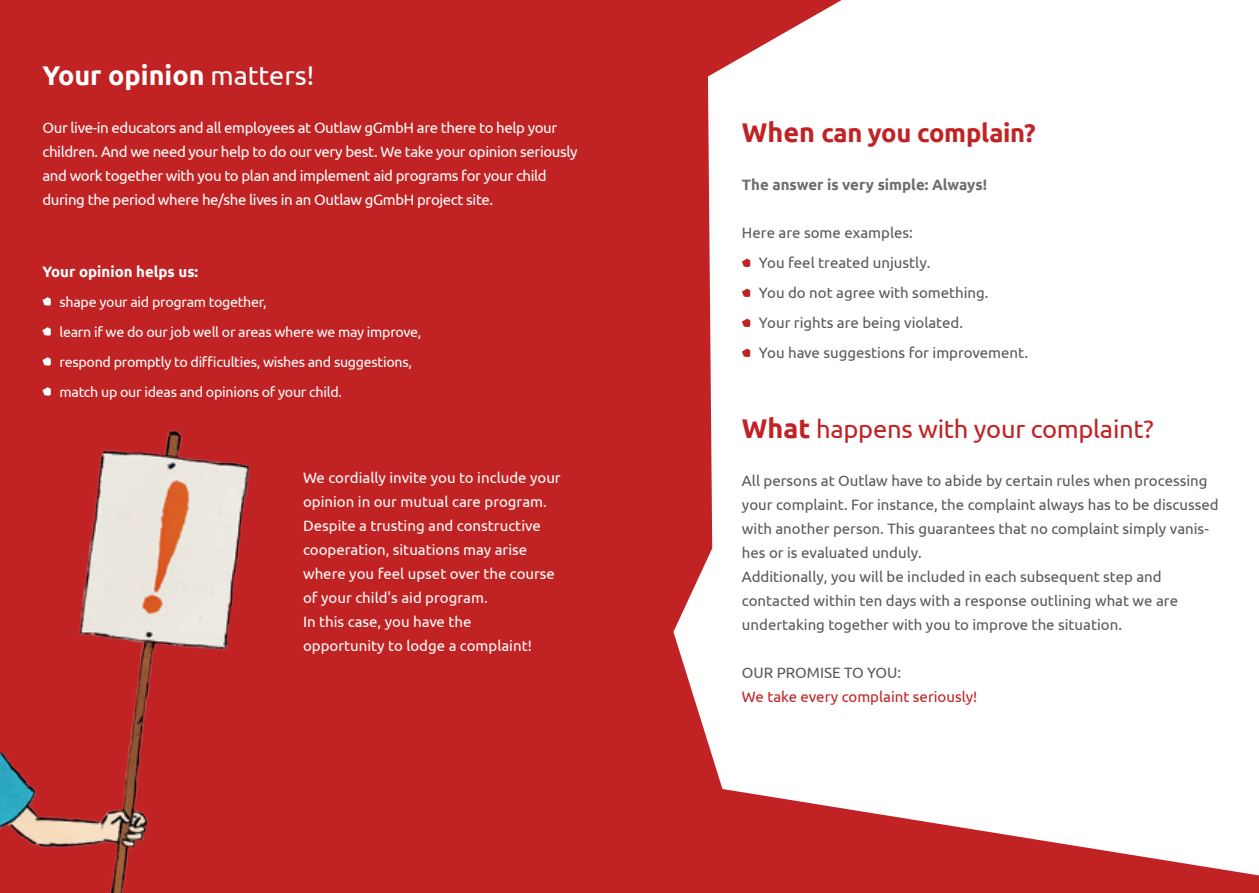
<style>
.page{position:relative;width:1259px;height:893px;background:#c12324}
.page>*{position:absolute;margin:0;border:0;box-sizing:border-box;transform-origin:0 0}
.t1{font:700 27px "Ubuntu";color:#fff}
.t2{font:25.5px "Ubuntu";letter-spacing:-.01em;color:#c12324}
.t3{font:700 25.5px "Ubuntu";letter-spacing:-.01em;color:#c12324}
.t4{font:15px/24px "Ubuntu";color:#57585a}
.t5{font:15px/24px "Ubuntu";letter-spacing:-.025em;color:#fff}
.t6{font:15px/24px "Ubuntu";color:#fff}
.t7{font:15px "Ubuntu";color:#c12324}
.t8{font:700 15px "Ubuntu";color:#6c6d70}
.t9{font:700 15px "Ubuntu";color:#fff}
.t10{font:14.25px "Ubuntu";letter-spacing:-.02em;color:#fff}
.s1{font-weight:400}
.s2{font-size:27px}
.s3{font-weight:700;font-size:27px}
</style>
<div class="page">
<svg style="left:43px;top:297px;width:8px;height:9px"></svg>
<svg style="left:43px;top:327px;width:8px;height:9px"></svg>
<img style="left:0;top:357px;width:251px;height:536px">
<svg style="left:673px;top:0;width:586px;height:875px;background:#f7e5e6"></svg>
<svg style="left:742px;top:259px;width:8px;height:8px"></svg>
<svg style="left:742px;top:289px;width:8px;height:8px"></svg>
<svg style="left:742px;top:319px;width:8px;height:8px"></svg>
<svg style="left:742px;top:349px;width:8px;height:8px"></svg>
<p class="t1" style="left:43px;top:59px;width:273px">Your opinion <span class="s1">matters!</span></p>
<p class="t5" style="left:43px;top:115px;width:536px">Our live-in educators and all employees at Outlaw gGmbH are there to help your children. And we need your help to do our very best. We take your opinion seriously and work together with you to plan and implement aid programs for your child during the period where he/she lives in an Outlaw gGmbH project site.</p>
<p class="t9" style="left:43px;top:262px;width:157px">Your opinion helps us:</p>
<p class="t10" style="left:60px;top:293px;width:209px">shape your aid program together,</p>
<p class="t10" style="left:60px;top:323px;width:363px">learn if we do our job well or areas where we may improve,</p>
<p class="t10" style="left:60px;top:353px;width:354px">respond promptly to difficulties, wishes and suggestions,</p>
<p class="t10" style="left:60px;top:383px;width:284px">match up our ideas and opinions of your child.</p>
<p class="t6" style="left:303px;top:465px;width:259px">We cordially invite you to include your opinion in our mutual care program.</p>
<p class="t6" style="left:303px;top:513px;width:253px">Despite a trusting and constructive cooperation, situations may arise where you feel upset over the course of your child's aid program.</p>
<p class="t6" style="left:303px;top:609px;width:230px">In this case, you have the opportunity to lodge a complaint!</p>
<p class="t3" style="left:742px;top:118px;width:295px"><span class="s2">When</span> can you complain?</p>
<p class="t8" style="left:742px;top:176px;width:246px">The answer is very simple: Always!</p>
<p class="t4" style="left:742px;top:220px;width:172px">Here are some examples:</p>
<p class="t4" style="left:759px;top:250px;width:173px">You feel treated unjustly.</p>
<p class="t4" style="left:759px;top:280px;width:231px">You do not agree with something.</p>
<p class="t4" style="left:759px;top:310px;width:206px">Your rights are being violated.</p>
<p class="t4" style="left:759px;top:340px;width:271px">You have suggestions for improvement.</p>
<p class="t2" style="left:742px;top:413px;width:413px"><span class="s3">What</span> happens with your complaint?</p>
<p class="t4" style="left:742px;top:468px;width:478px">All persons at Outlaw have to abide by certain rules when processing your complaint. For instance, the complaint always has to be discussed with another person. This guarantees that no complaint simply vanis&shy;hes or is evaluated unduly.</p>
<p class="t4" style="left:742px;top:564px;width:438px">Additionally, you will be included in each subsequent step and contacted within ten days with a response outlining what we are undertaking together with you to improve the situation.</p>
<p class="t4" style="left:742px;top:660px;width:161px">OUR PROMISE TO YOU:</p>
<p class="t7" style="left:742px;top:687px;width:237px">We take every complaint seriously!</p>
</div>
